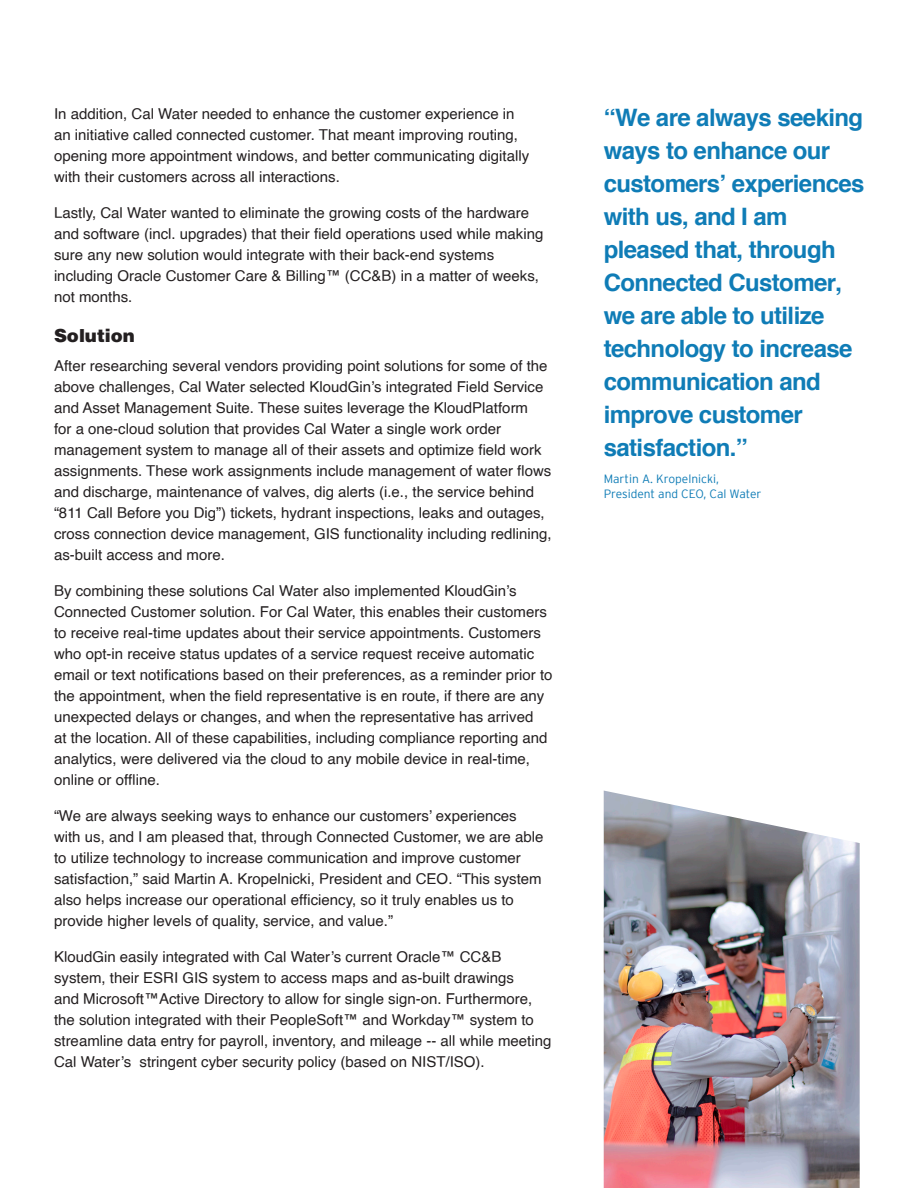
<style>
.page{position:relative;width:918px;height:1188px;background:#fff}
.page>*{position:absolute;margin:0;border:0;box-sizing:border-box;transform-origin:0 0}
.Quote_Blue{font:700 24px/33px "Helvetica";letter-spacing:-.025em;color:#0f7cb6}
.Subhead_Black{font:900 18px "Helvetica";color:#231f20}
.body{font:15px/21px "Helvetica";color:#231f20}
.Quote_Blue-2{font:300 12px/15px "Interstate";color:#0f7cb6}
</style>
<div class="page">
<img style="left:604px;top:791px;width:256px;height:397px">
<p class="body" style="left:54px;top:104px;width:477px">In addition, Cal Water needed to enhance the customer experience in an initiative called connected customer. That meant improving routing, opening more appointment windows, and better communicating digitally with their customers across all interactions.</p>
<p class="body" style="left:54px;top:203px;width:491px">Lastly, Cal Water wanted to eliminate the growing costs of the hardware and software (incl. upgrades) that their field operations used while making sure any new solution would integrate with their back-end systems including Oracle Customer Care &amp; Billing™ (CC&amp;B) in a matter of weeks, not months.</p>
<p class="Subhead_Black" style="left:54px;top:324px;width:82px">Solution</p>
<p class="body" style="left:54px;top:356px;width:499px">After researching several vendors providing point solutions for some of the above challenges, Cal Water selected KloudGin’s integrated Field Service and Asset Management Suite. These suites leverage the KloudPlatform<br>for a one-cloud solution that provides Cal Water a single work order management system to manage all of their assets and optimize field work assignments. These work assignments include management of water flows and discharge, maintenance of valves, dig alerts (i.e., the service behind “811 Call Before you Dig”) tickets, hydrant inspections, leaks and outages, cross connection device management, GIS functionality including redlining, as-built access and more.</p>
<p class="body" style="left:54px;top:581px;width:500px">By combining these solutions Cal Water also implemented KloudGin’s Connected Customer solution. For Cal Water, this enables their customers to receive real-time updates about their service appointments. Customers who opt-in receive status updates of a service request receive automatic email or text notifications based on their preferences, as a reminder prior to the appointment, when the field representative is en route, if there are any unexpected delays or changes, and when the representative has arrived<br>at the location. All of these capabilities, including compliance reporting and analytics, were delivered via the cloud to any mobile device in real-time, online or offline.</p>
<p class="body" style="left:54px;top:806px;width:491px">“We are always seeking ways to enhance our customers’ experiences with us, and I am pleased that, through Connected Customer, we are able to utilize technology to increase communication and improve customer satisfaction,” said Martin A. Kropelnicki, President and CEO. “This system also helps increase our operational efficiency, so it truly enables us to provide higher levels of quality, service, and value.”</p>
<p class="body" style="left:54px;top:946px;width:499px">KloudGin easily integrated with Cal Water’s current Oracle™ CC&amp;B system, their ESRI GIS system to access maps and as-built drawings<br>and Microsoft™Active Directory to allow for single sign-on. Furthermore, the solution integrated with their PeopleSoft™ and Workday™ system to streamline data entry for payroll, inventory, and mileage -- all while meeting Cal Water’s stringent cyber security policy (based on NIST/ISO).</p>
<p class="Quote_Blue" style="left:604px;top:101px;width:262px">“We are always seeking ways to enhance our customers’ experiences with us, and I am pleased that, through<br>Connected Customer, we are able to utilize technology to increase communication and improve customer satisfaction.”</p>
<p class="Quote_Blue-2" style="left:604px;top:472px;width:159px">Martin A. Kropelnicki,<br>President and CEO, Cal Water</p>
</div>
